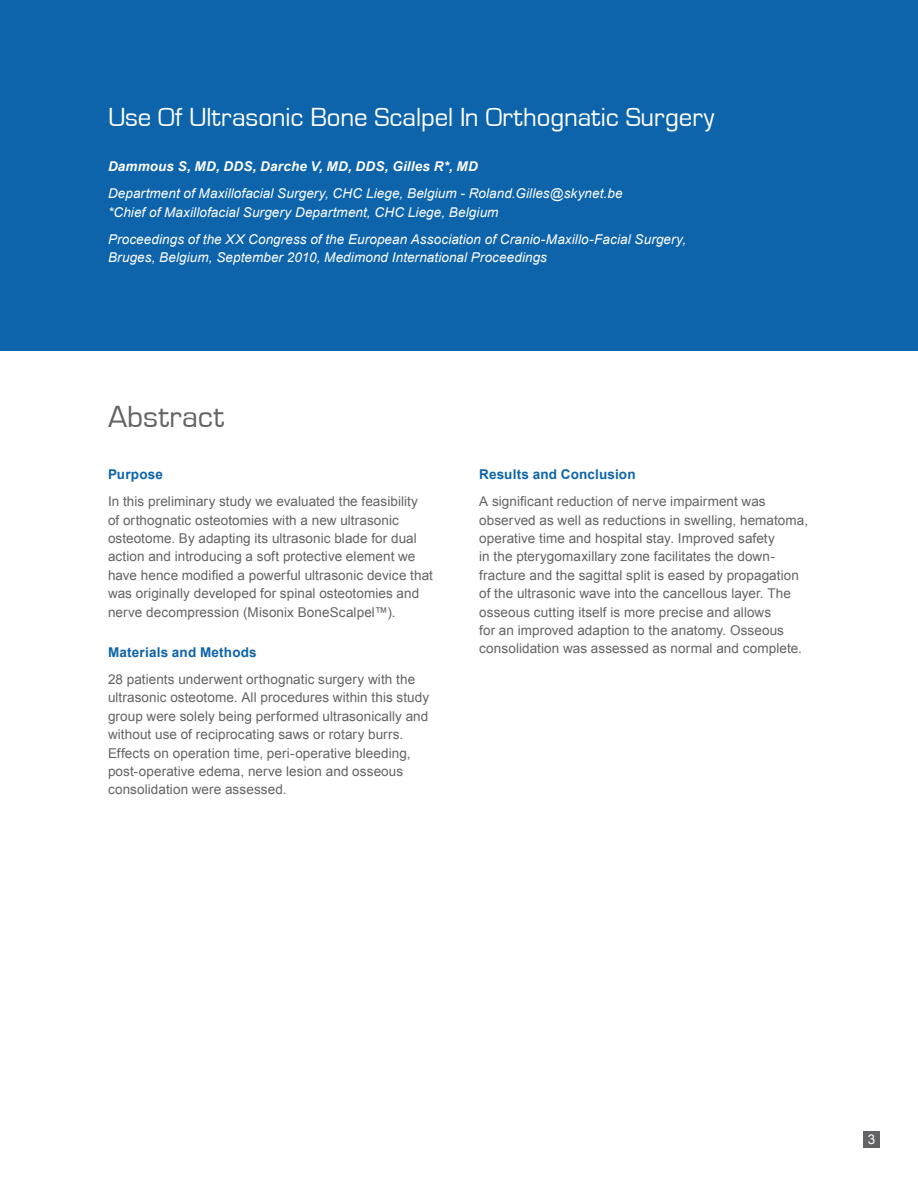
<style>
.page{position:relative;width:918px;height:1188px;background:#fff}
.page>*{position:absolute;margin:0;border:0;box-sizing:border-box;transform-origin:0 0}
.t1{font:31.5px "Eurostile";letter-spacing:.01em;color:#636366}
.abstract_head{font:27px "Eurostile";letter-spacing:-.005em;color:#fff}
.body_text{font:13.5px/18.3px "Arial";letter-spacing:.005em;color:#636366}
.author_info{font:italic 13.5px/18.3px "Arial";letter-spacing:.01em;color:#fff}
.subsubhead{font:700 13.5px "Arial";letter-spacing:.015em;color:#0d64aa}
.author{font:italic 700 13.5px "Arial";letter-spacing:.01em;color:#fff}
.t2{font:13.5px "Arial";color:#fff}
</style>
<div class="page">
<div style="left:0;top:0;width:918px;height:351px;background:#0d64aa"></div>
<div style="left:863px;top:1132px;width:16px;height:16px;background:#636366"></div>
<p class="abstract_head" style="left:108px;top:103px;width:608px">Use Of Ultrasonic Bone Scalpel In Orthognatic Surgery</p>
<p class="author" style="left:108px;top:158px;width:371px">Dammous S, MD, DDS, Darche V, MD, DDS, Gilles R*, MD</p>
<p class="author_info" style="left:108px;top:185px;width:516px">Department of Maxillofacial Surgery, CHC Liege, Belgium - Roland.Gilles@skynet.be *Chief of Maxillofacial Surgery Department, CHC Liege, Belgium</p>
<p class="author_info" style="left:108px;top:230px;width:580px">Proceedings of the XX Congress of the European Association of Cranio-Maxillo-Facial Surgery,<br>Bruges, Belgium, September 2010, Medimond International Proceedings</p>
<p class="t1" style="left:108px;top:400px;width:117px">Abstract</p>
<p class="subsubhead" style="left:108px;top:466px;width:56px">Purpose</p>
<p class="body_text" style="left:108px;top:493px;width:326px">In this preliminary study we evaluated the feasibility<br>of orthognatic osteotomies with a new ultrasonic osteotome. By adapting its ultrasonic blade for dual action and introducing a soft protective element we have hence modified a powerful ultrasonic device that was originally developed for spinal osteotomies and nerve decompression (Misonix BoneScalpel™).</p>
<p class="subsubhead" style="left:108px;top:643px;width:150px">Materials and Methods</p>
<p class="body_text" style="left:108px;top:670px;width:323px">28 patients underwent orthognatic surgery with the ultrasonic osteotome. All procedures within this study group were solely being performed ultrasonically and without use of reciprocating saws or rotary burrs.<br>Effects on operation time, peri-operative bleeding, post-operative edema, nerve lesion and osseous consolidation were assessed.</p>
<p class="subsubhead" style="left:479px;top:466px;width:158px">Results and Conclusion</p>
<p class="body_text" style="left:479px;top:493px;width:330px">A significant reduction of nerve impairment was observed as well as reductions in swelling, hematoma, operative time and hospital stay. Improved safety<br>in the pterygomaxillary zone facilitates the down&shy;fracture and the sagittal split is eased by propagation of the ultrasonic wave into the cancellous layer. The osseous cutting itself is more precise and allows<br>for an improved adaption to the anatomy. Osseous consolidation was assessed as normal and complete.</p>
<p class="t2" style="left:868px;top:1131px;width:9px">3</p>
</div>
